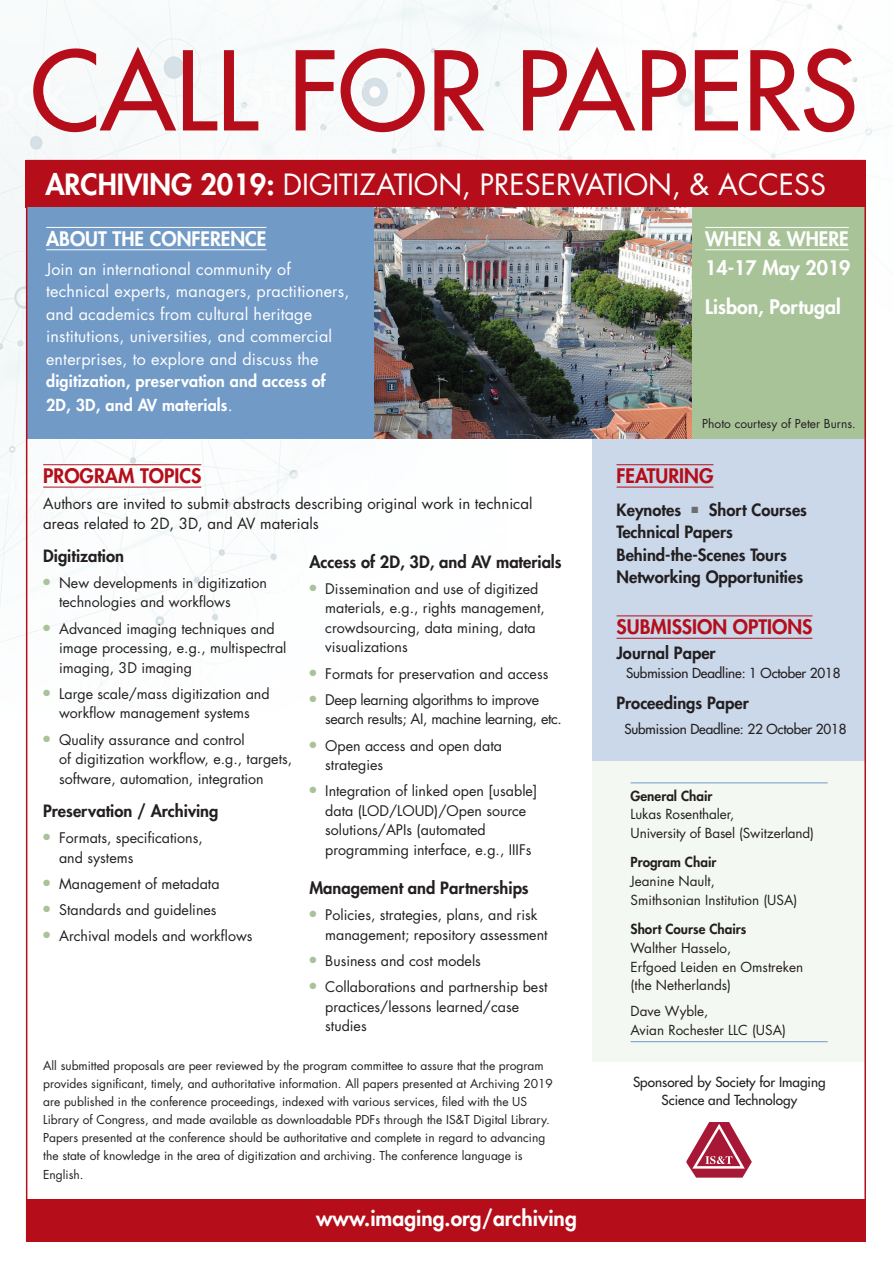
<style>
.page{position:relative;width:893px;height:1263px;background:#fff}
.page>*{position:absolute;margin:0;border:0;box-sizing:border-box;transform-origin:0 0}
.t1{font:500 106.5px "Futura Std";color:#b50e1a}
.t2{font:28.5px "Futura Std";color:#fff}
.t3{font:800 21px "Futura Std";color:#fff}
.Body_Bold{font:800 19.5px "Futura Std";color:#fff}
.t4{font:800 19.5px "Futura Std";color:#b50e1a}
.Body_Bold-2{font:800 16.5px/22.5px "Futura Std";color:#231f20}
.subhead{font:800 16.5px "Futura Std";color:#231f20}
.Intro_Body_Copy{font:16.2px/22.5px "Futura Std";letter-spacing:.01em;color:#fff}
.Intro_Body_Copy-2{font:800 16.2px "Futura Std";letter-spacing:.01em;color:#fff}
.subhead-2{font:15px/19.5px "Futura Std";color:#231f20}
.Bullet{font:14.25px/19.5px "Futura Std";color:#231f20}
.Bullet-2{font:14.25px/19.5px "Futura Std";letter-spacing:-.025em;color:#231f20}
.Body_Copy{font:13.5px/18.8px "Futura Std";color:#231f20}
.Body_Bold-3{font:500 13.5px/18px "Futura Std";letter-spacing:-.01em;color:#231f20;text-align:center}
.Body_Copy-2{font:800 13.5px "Futura Std";color:#231f20}
.Bullet-3{font:12px/18px "Futura Std";color:#231f20}
.Body_Copy-3{font:12px "Futura Std";color:#231f20}
.s1{font-weight:800}
.s2{font-weight:400}
</style>
<div class="page">
<img style="left:0;top:0;width:891px;height:713px">
<div style="left:593px;top:439px;width:273px;height:322px;background:#cad8ea"></div>
<div style="left:593px;top:761px;width:273px;height:301px;background:#f4f8f2"></div>
<hr style="left:616px;top:464px;width:97px;height:1px;background:#b50e1a">
<hr style="left:616px;top:487px;width:97px;height:1px;background:#b50e1a">
<svg style="left:686px;top:1122px;width:66px;height:56px"></svg>
<hr style="left:616px;top:615px;width:196px;height:1px;background:#b50e1a">
<hr style="left:616px;top:638px;width:196px;height:1px;background:#b50e1a">
<hr style="left:631px;top:782px;width:197px;height:1px;background:#719ac7">
<hr style="left:631px;top:1041px;width:197px;height:1px;background:#719ac7">
<div style="left:26px;top:160px;width:840px;height:47px;background:#b50e1a"></div>
<div style="left:27px;top:1199px;width:839px;height:43px;background:#b50e1a"></div>
<div style="left:317px;top:207px;width:548px;height:232px;background:#a9c399"></div>
<img style="left:373px;top:207px;width:319px;height:232px">
<div style="left:26px;top:207px;width:347px;height:232px;background:#719ac7"></div>
<hr style="left:705px;top:227px;width:144px;height:1px;background:#fff">
<hr style="left:705px;top:249px;width:144px;height:1px;background:#fff">
<hr style="left:46px;top:227px;width:220px;height:1px;background:#fff">
<hr style="left:46px;top:249px;width:220px;height:1px;background:#fff">
<hr style="left:43px;top:464px;width:158px;height:1px;background:#b50e1a">
<hr style="left:43px;top:487px;width:158px;height:1px;background:#b50e1a">
<p class="t1" style="left:30px;top:24px;width:829px">CALL FOR PAPERS</p>
<p class="t2" style="left:45px;top:166px;width:782px"><span class="s1">ARCHIVING 2019:</span> DIGITIZATION, PRESERVATION, &amp; ACCESS</p>
<p class="Body_Bold" style="left:46px;top:226px;width:222px">ABOUT THE CONFERENCE</p>
<p class="Intro_Body_Copy" style="left:46px;top:258px;width:305px">Join an international community of technical experts, managers, practitioners, and academics from cultural heritage institutions, universities, and commercial enterprises, to explore and discuss the <span class="s1">digitization, preservation and access of</span></p>
<p class="Intro_Body_Copy-2" style="left:46px;top:395px;width:188px">2D, 3D, and AV materials<span class="s2">.</span></p>
<p class="t4" style="left:43px;top:463px;width:160px">PROGRAM TOPICS</p>
<p class="subhead-2" style="left:43px;top:494px;width:491px">Authors are invited to submit abstracts describing original work in technical areas related to 2D, 3D, and AV materials</p>
<p class="subhead" style="left:43px;top:545px;width:82px">Digitization</p>
<p class="Bullet" style="left:59px;top:573px;width:209px;text-indent:-16px"><sup>●</sup> New developments in digitization technologies and workflows</p>
<p class="Bullet" style="left:59px;top:619px;width:229px;text-indent:-16px"><sup>●</sup> Advanced imaging techniques and image processing, e.g., multispectral imaging, 3D imaging</p>
<p class="Bullet" style="left:43px;top:684px;width:228px;text-align:center"><sup>●</sup> Large scale/mass digitization and workflow management systems</p>
<p class="Bullet" style="left:59px;top:730px;width:235px;text-indent:-16px"><sup>●</sup> Quality assurance and control<br>of digitization workflow, e.g., targets, software, automation, integration</p>
<p class="subhead" style="left:43px;top:800px;width:177px">Preservation / Archiving</p>
<p class="Bullet" style="left:59px;top:828px;width:145px;text-indent:-16px"><sup>●</sup> Formats, specifications, and systems</p>
<p class="Bullet" style="left:43px;top:874px;width:178px"><sup>●</sup> Management of metadata</p>
<p class="Bullet" style="left:43px;top:900px;width:175px"><sup>●</sup> Standards and guidelines</p>
<p class="Bullet" style="left:43px;top:926px;width:211px"><sup>●</sup> Archival models and workflows</p>
<p class="subhead" style="left:309px;top:551px;width:254px">Access of 2D, 3D, and AV materials</p>
<p class="Bullet" style="left:325px;top:579px;width:221px;text-indent:-16px"><sup>●</sup> Dissemination and use of digitized materials, e.g., rights management, crowdsourcing, data mining, data visualizations</p>
<p class="Bullet" style="left:309px;top:664px;width:240px"><sup>●</sup> Formats for preservation and access</p>
<p class="Bullet-2" style="left:325px;top:690px;width:238px;text-indent:-16px"><sup>●</sup> Deep learning algorithms to improve search results; AI, machine learning, etc.</p>
<p class="Bullet" style="left:325px;top:736px;width:178px;text-indent:-16px"><sup>●</sup> Open access and open data strategies</p>
<p class="Bullet" style="left:325px;top:782px;width:214px;text-indent:-16px"><sup>●</sup> Integration of linked open [usable] data (LOD/LOUD)/Open source solutions/APIs (automated programming interface, e.g., IIIFs</p>
<p class="subhead" style="left:309px;top:877px;width:221px">Management and Partnerships</p>
<p class="Bullet" style="left:325px;top:905px;width:224px;text-indent:-16px"><sup>●</sup> Policies, strategies, plans, and risk management; repository assessment</p>
<p class="Bullet" style="left:309px;top:951px;width:173px"><sup>●</sup> Business and cost models</p>
<p class="Bullet" style="left:325px;top:977px;width:224px;text-indent:-16px"><sup>●</sup> Collaborations and partnership best practices/lessons learned/case studies</p>
<p class="Bullet-3" style="left:43px;top:1056px;width:511px">All submitted proposals are peer reviewed by the program committee to assure that the program provides significant, timely, and authoritative information. All papers presented at Archiving 2019 are published in the conference proceedings, indexed with various services, filed with the US Library of Congress, and made available as downloadable PDFs through the IS&amp;T Digital Library.<br>Papers presented at the conference should be authoritative and complete in regard to advancing the state of knowledge in the area of digitization and archiving. The conference language is</p>
<p class="Bullet-3" style="left:43px;top:1166px;width:42px">English.</p>
<p class="t3" style="left:316px;top:1205px;width:262px">www.imaging.org/archiving</p>
<p class="Body_Bold" style="left:705px;top:226px;width:145px">WHEN &amp; WHERE</p>
<p class="Body_Bold" style="left:705px;top:255px;width:147px">14-17 May 2019</p>
<p class="Body_Bold" style="left:705px;top:294px;width:137px">Lisbon, Portugal</p>
<p class="Body_Copy-3" style="left:702px;top:416px;width:155px">Photo courtesy of Peter Burns.</p>
<p class="t4" style="left:616px;top:463px;width:98px">FEATURING</p>
<p class="Body_Bold-2" style="left:616px;top:498px;width:192px">Keynotes <sup>■</sup> Short Courses<br>Technical Papers<br>Behind-the-Scenes Tours<br>Networking Opportunities</p>
<p class="t4" style="left:616px;top:614px;width:197px">SUBMISSION OPTIONS</p>
<p class="Body_Bold-2" style="left:616px;top:641px;width:101px">Journal Paper</p>
<p class="Body_Bold-3" style="left:626px;top:664px;width:216px">Submission Deadline: 1 October 2018</p>
<p class="Body_Bold-2" style="left:616px;top:692px;width:134px">Proceedings Paper</p>
<p class="Body_Bold-3" style="left:624px;top:720px;width:224px">Submission Deadline: 22 October 2018</p>
<p class="Body_Copy-2" style="left:631px;top:787px;width:83px">General Chair</p>
<p class="Body_Copy" style="left:631px;top:805px;width:185px">Lukas Rosenthaler,<br>University of Basel (Switzerland)</p>
<p class="Body_Copy-2" style="left:631px;top:854px;width:87px">Program Chair</p>
<p class="Body_Copy" style="left:631px;top:872px;width:168px">Jeanine Nault,<br>Smithsonian Institution (USA)</p>
<p class="Body_Copy-2" style="left:631px;top:920px;width:117px">Short Course Chairs</p>
<p class="Body_Copy" style="left:631px;top:939px;width:174px">Walther Hasselo,<br>Erfgoed Leiden en Omstreken (the Netherlands)</p>
<p class="Body_Copy" style="left:631px;top:1002px;width:157px">Dave Wyble,<br>Avian Rochester LLC (USA)</p>
<p class="Body_Bold-3" style="left:633px;top:1073px;width:194px">Sponsored by Society for Imaging<br>Science and Technology</p>
</div>
